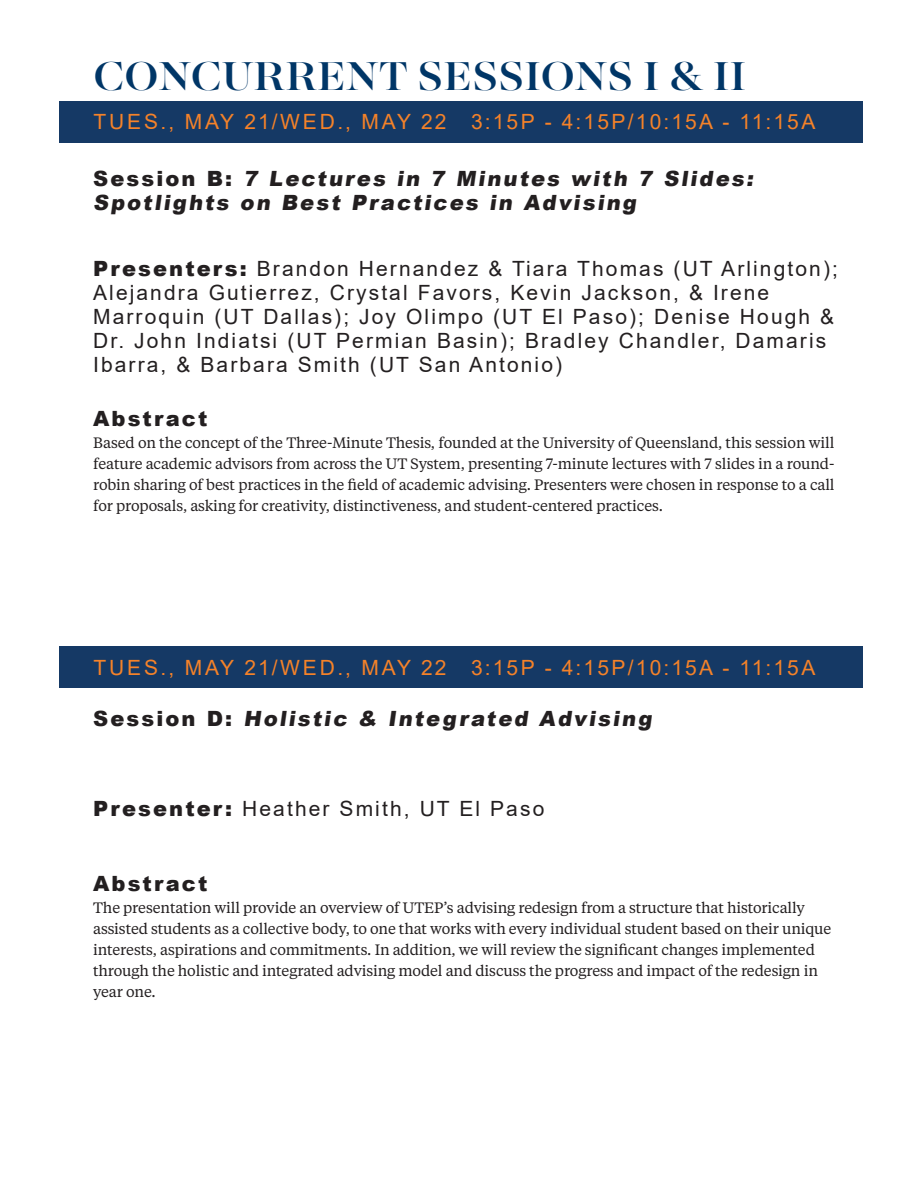
<style>
.page{position:relative;width:918px;height:1188px;background:#fff}
.page>*{position:absolute;margin:0;border:0;box-sizing:border-box;transform-origin:0 0}
.t1{font:500 45px "Majesti Banner";letter-spacing:.01em;color:#003667}
.t2{font:21px/24px "Arial";letter-spacing:.1em;color:#231f20}
.t3{font:900 21px/24px "Arial";letter-spacing:.1em;color:#231f20}
.t4{font:21px "Arial";letter-spacing:.12em;color:#f58229}
.t5{font:15px/21px "Tiempos Text";letter-spacing:-.01em;color:#231f20;text-align:justify}
.s1{font-weight:900}
</style>
<div class="page">
<div style="left:59px;top:101px;width:804px;height:42px;background:#153965"></div>
<div style="left:59px;top:646px;width:804px;height:42px;background:#153965"></div>
<p class="t1" style="left:94px;top:47px;width:654px">CONCURRENT SESSIONS I &amp; II</p>
<p class="t4" style="left:94px;top:107px;width:723px">TUES., MAY 21/WED., MAY 22 3:15P - 4:15P/10:15A - 11:15A</p>
<p class="t3" style="left:93px;top:165px;width:666px">S e s s i o n B : 7 Lectures in 7 Minutes with 7 Slides:<br>Spotlights on Best Practices in Advising</p>
<p class="t2" style="left:93px;top:256px;width:746px"><span class="s1">Presenters:</span> Brandon Hernandez &amp; Tiara Thomas (UT Arlington); Alejandra Gutierrez, Crystal Favors, Kevin Jackson, &amp; Irene Marroquin (UT Dallas); Joy Olimpo (UT El Paso); Denise Hough &amp; Dr. John Indiatsi (UT Permian Basin); Bradley Chandler, Damaris Ibarra, &amp; Barbara Smith (UT San Antonio)</p>
<p class="t3" style="left:93px;top:406px;width:116px">Abstract</p>
<p class="t5" style="left:93px;top:432px;width:743px">Based on the concept of the Three-Minute Thesis, founded at the University of Queensland, this session will feature academic advisors from across the UT System, presenting 7-minute lectures with 7 slides in a round&shy;robin sharing of best practices in the field of academic advising. Presenters were chosen in response to a call for proposals, asking for creativity, distinctiveness, and student-centered practices.</p>
<p class="t4" style="left:94px;top:653px;width:723px">TUES., MAY 21/WED., MAY 22 3:15P - 4:15P/10:15A - 11:15A</p>
<p class="t3" style="left:93px;top:706px;width:564px">S e s s i o n D : Holistic &amp; Integrated Advising</p>
<p class="t2" style="left:93px;top:797px;width:453px"><span class="s1">Presenter:</span> Heather Smith, UT El Paso</p>
<p class="t3" style="left:93px;top:871px;width:116px">Abstract</p>
<p class="t5" style="left:93px;top:897px;width:740px;text-align:left">The presentation will provide an overview of UTEP’s advising redesign from a structure that historically assisted students as a collective body, to one that works with every individual student based on their unique interests, aspirations and commitments. In addition, we will review the significant changes implemented through the holistic and integrated advising model and discuss the progress and impact of the redesign in year one.</p>
</div>
